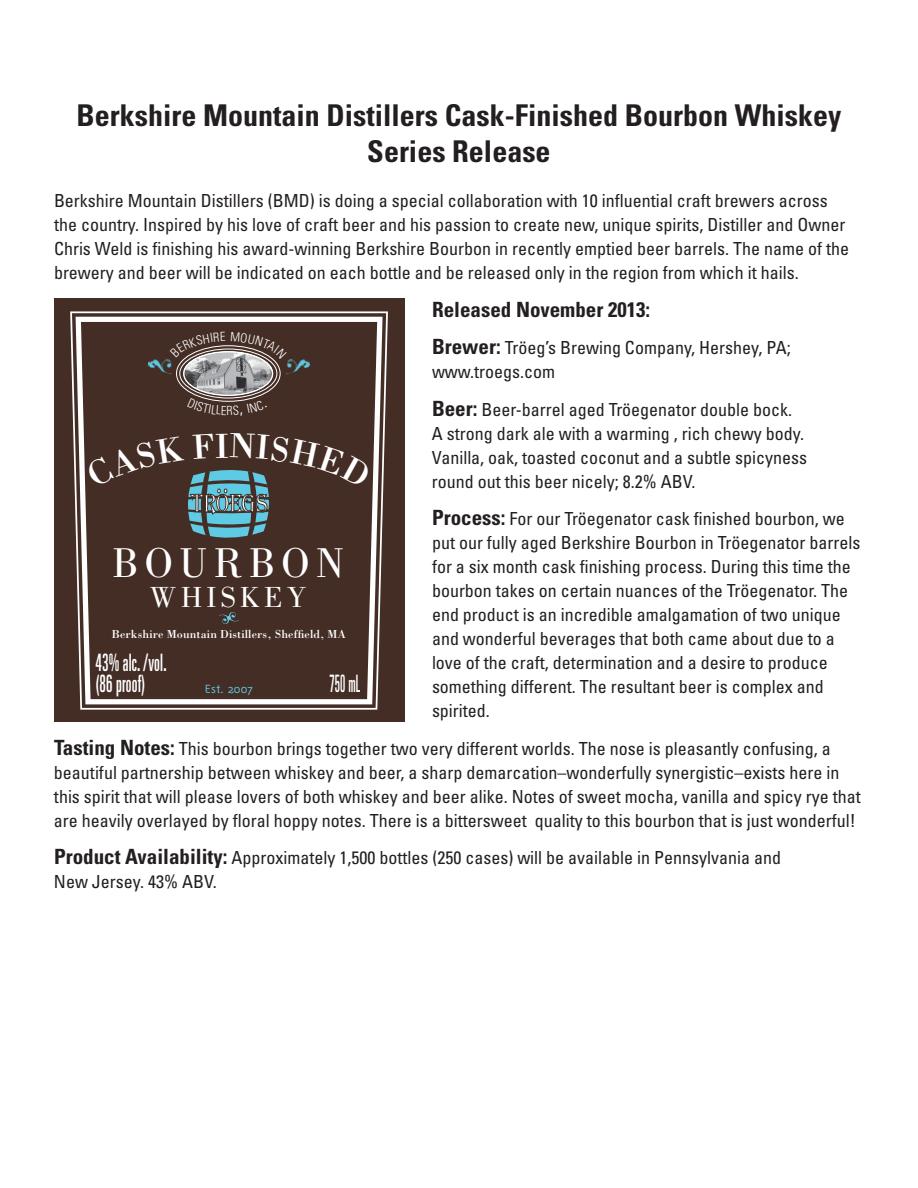
<style>
.page{position:relative;width:918px;height:1188px;background:#fff}
.page>*{position:absolute;margin:0;border:0;box-sizing:border-box;transform-origin:0 0}
.t1{font:43.05px "Bodoni";letter-spacing:.14em;color:#fff}
.t2{font:700 condensed 30px/36px "Univers";color:#231f20;text-align:center}
.t3{font:30px "Bodoni";letter-spacing:.14em;color:#fff}
.t4{font:ultra-condensed 24px/21px "Univers";letter-spacing:.01em;color:#fff;scale:.72 1}
.t5{font:ultra-condensed 24px "Univers";letter-spacing:.01em;color:#fff;scale:.59 1}
.t6{font:700 condensed 21px "Univers";color:#231f20}
.t7{font:condensed 18px/24px "Univers";color:#231f20}
.t8{font:12px "Bodoni";letter-spacing:.01em;color:#fff}
.t9{font:12px "Herzchen";color:#5fcae3}
.s1{font-weight:700;font-size:21px}
</style>
<div class="page">
<div style="left:54px;top:298px;width:351px;height:424px;background:#442d25"></div>
<svg style="left:70px;top:311px;width:318px;height:399px"></svg>
<svg style="left:73px;top:314px;width:312px;height:393px"></svg>
<div style="left:179px;top:349px;width:98px;height:49px;border:1px solid #fff;border-radius:50%"></div>
<img style="left:184px;top:354px;width:88px;height:42px">
<div style="left:184px;top:352px;width:89px;height:43px;border:1px solid #fff;border-radius:50%"></div>
<img style="left:282px;top:354px;width:29px;height:21px">
<img style="left:147px;top:354px;width:28px;height:21px">
<img style="left:219px;top:612px;width:19px;height:12px">
<svg style="left:170px;top:332px;width:55px;height:25px"></svg>
<svg style="left:231px;top:332px;width:56px;height:26px"></svg>
<svg style="left:187px;top:398px;width:80px;height:18px"></svg>
<svg style="left:85px;top:433px;width:287px;height:113px"></svg>
<h2 class="t2" style="left:77px;top:97px;width:766px">Berkshire Mountain Distillers Cask-Finished Bourbon Whiskey<br>Series Release</h2>
<p class="t7" style="left:54px;top:189px;width:797px">Berkshire Mountain Distillers (BMD) is doing a special collaboration with 10 influential craft brewers across the country. Inspired by his love of craft beer and his passion to create new, unique spirits, Distiller and Owner Chris Weld is finishing his award-winning Berkshire Bourbon in recently emptied beer barrels. The name of the brewery and beer will be indicated on each bottle and be released only in the region from which it hails.</p>
<p class="t6" style="left:432px;top:297px;width:220px">Released November 2013:</p>
<p class="t7" style="left:432px;top:336px;width:360px"><span class="s1">Brewer:</span> Tröeg’s Brewing Company, Hershey, PA; www.troegs.com</p>
<p class="t7" style="left:432px;top:397px;width:377px"><span class="s1">Beer:</span> Beer-barrel aged Tröegenator double bock.<br>A strong dark ale with a warming , rich chewy body.<br>Vanilla, oak, toasted coconut and a subtle spicyness round out this beer nicely; 8.2% ABV.</p>
<p class="t7" style="left:432px;top:507px;width:430px"><span class="s1">Process:</span> For our Tröegenator cask finished bourbon, we put our fully aged Berkshire Bourbon in Tröegenator barrels for a six month cask finishing process. During this time the bourbon takes on certain nuances of the Tröegenator. The end product is an incredible amalgamation of two unique and wonderful beverages that both came about due to a love of the craft, determination and a desire to produce something different. The resultant beer is complex and spirited.</p>
<p class="t7" style="left:54px;top:736px;width:808px"><span class="s1">Tasting Notes:</span> This bourbon brings together two very different worlds. The nose is pleasantly confusing, a beautiful partnership between whiskey and beer, a sharp demarcation–wonderfully synergistic–exists here in this spirit that will please lovers of both whiskey and beer alike. Notes of sweet mocha, vanilla and spicy rye that are heavily overlayed by floral hoppy notes. There is a bittersweet quality to this bourbon that is just wonderful!</p>
<p class="t7" style="left:54px;top:846px;width:729px"><span class="s1">Product Availability:</span> Approximately 1,500 bottles (250 cases) will be available in Pennsylvania and<br>New Jersey. 43% ABV.</p>
<h1 class="t1" style="left:112px;top:539px;width:234px">BOURBON</h1>
<h2 class="t3" style="left:150px;top:580px;width:158px">WHISKEY</h2>
<p class="t8" style="left:112px;top:627px;width:235px">Berkshire Mountain distillers, sheffield, Ma</p>
<h3 class="t4" style="left:95px;top:652px;width:100px">43% alc. /vol. (86 proof)</h3>
<h3 class="t5" style="left:329px;top:670px;width:54px">750 mL</h3>
<p class="t9" style="left:205px;top:682px;width:49px">Est. 2007</p>
</div>
